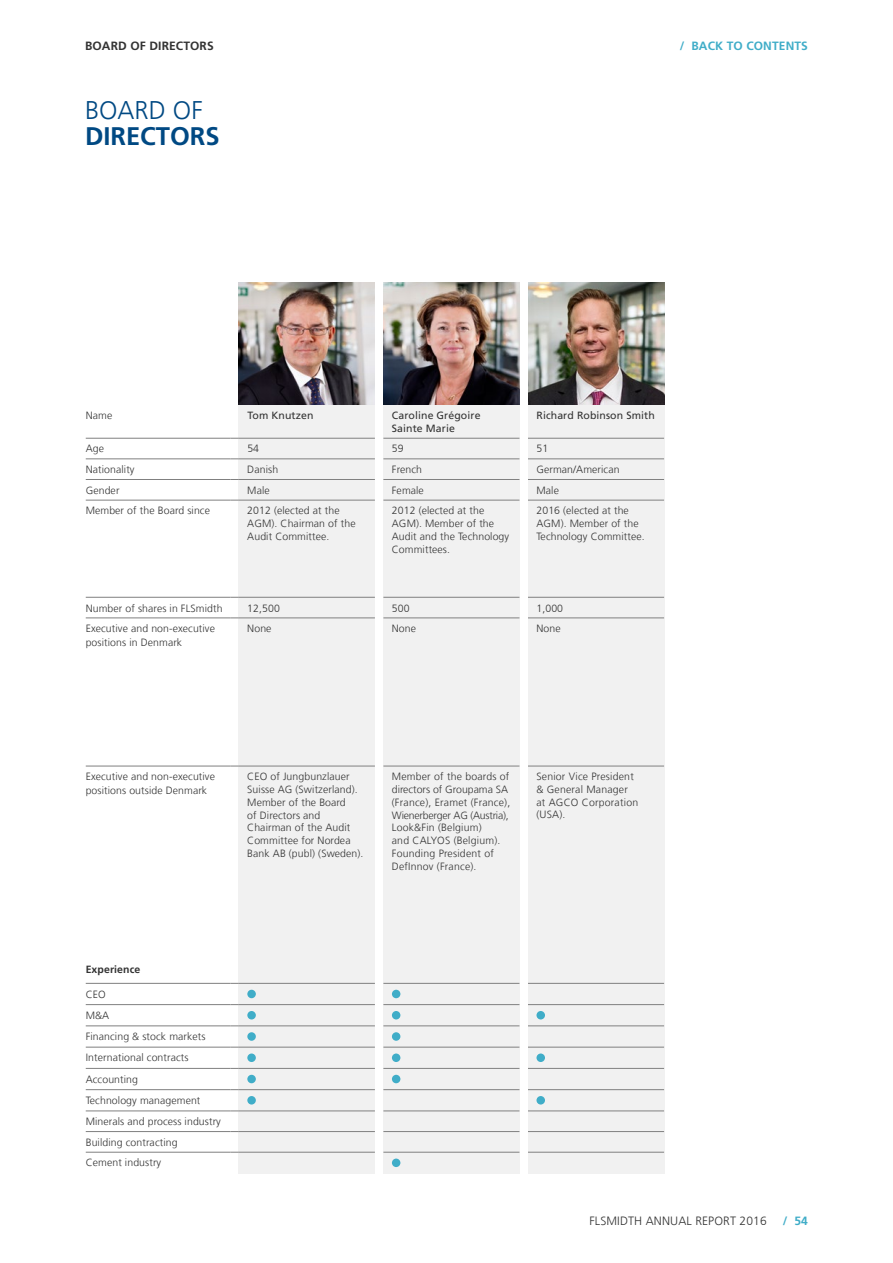
<style>
.page{position:relative;width:893px;height:1263px;background:#fff}
.page>*{position:absolute;margin:0;border:0;box-sizing:border-box;transform-origin:0 0}
.t1{font:700 25.5px "Frutiger LT Com";color:#004983}
.t2{font:300 25.5px "Frutiger LT Com";color:#004983}
.t3{font:300 12px "Frutiger LT Com";letter-spacing:.01em;color:#333}
.t4{font:700 12px "Frutiger LT Com";letter-spacing:.01em;color:#40adc8}
.t5{font:700 12px "Frutiger LT Com";letter-spacing:.01em;color:#333}
.t6{font:300 10.5px/12.8px "Frutiger LT Com";letter-spacing:.01em;color:#333}
.t7{font:10.5px/12.8px "Frutiger LT Com";letter-spacing:.01em;color:#333}
.t8{font:700 10.5px "Frutiger LT Com";letter-spacing:.01em;color:#333}
</style>
<div class="page">
<img style="left:239px;top:283px;width:136px;height:122px">
<img style="left:383px;top:283px;width:136px;height:122px">
<img style="left:528px;top:283px;width:136px;height:122px">
<div style="left:239px;top:405px;width:136px;height:769px;background:#f1f1f1"></div>
<div style="left:383px;top:405px;width:136px;height:769px;background:#f1f1f1"></div>
<div style="left:528px;top:405px;width:136px;height:769px;background:#f1f1f1"></div>
<hr style="left:86px;top:438px;width:144px;height:1px;background:#808080">
<hr style="left:86px;top:459px;width:144px;height:1px;background:#808080">
<hr style="left:86px;top:479px;width:144px;height:1px;background:#808080">
<hr style="left:86px;top:500px;width:144px;height:1px;background:#808080">
<hr style="left:86px;top:597px;width:144px;height:1px;background:#808080">
<hr style="left:86px;top:618px;width:144px;height:1px;background:#808080">
<hr style="left:239px;top:438px;width:136px;height:1px;background:#808080">
<hr style="left:239px;top:459px;width:136px;height:1px;background:#808080">
<hr style="left:239px;top:479px;width:136px;height:1px;background:#808080">
<hr style="left:239px;top:500px;width:136px;height:1px;background:#808080">
<hr style="left:239px;top:597px;width:136px;height:1px;background:#808080">
<hr style="left:239px;top:618px;width:136px;height:1px;background:#808080">
<hr style="left:383px;top:438px;width:136px;height:1px;background:#808080">
<hr style="left:383px;top:459px;width:136px;height:1px;background:#808080">
<hr style="left:383px;top:479px;width:136px;height:1px;background:#808080">
<hr style="left:383px;top:500px;width:136px;height:1px;background:#808080">
<hr style="left:383px;top:597px;width:136px;height:1px;background:#808080">
<hr style="left:383px;top:618px;width:136px;height:1px;background:#808080">
<hr style="left:528px;top:438px;width:136px;height:1px;background:#808080">
<hr style="left:528px;top:459px;width:136px;height:1px;background:#808080">
<hr style="left:528px;top:479px;width:136px;height:1px;background:#808080">
<hr style="left:528px;top:500px;width:136px;height:1px;background:#808080">
<hr style="left:528px;top:597px;width:136px;height:1px;background:#808080">
<hr style="left:528px;top:618px;width:136px;height:1px;background:#808080">
<hr style="left:86px;top:766px;width:144px;height:1px;background:#808080">
<hr style="left:239px;top:766px;width:136px;height:1px;background:#808080">
<hr style="left:383px;top:766px;width:136px;height:1px;background:#808080">
<hr style="left:528px;top:766px;width:136px;height:1px;background:#808080">
<hr style="left:86px;top:983px;width:144px;height:1px;background:#808080">
<hr style="left:239px;top:983px;width:136px;height:1px;background:#808080">
<hr style="left:383px;top:983px;width:136px;height:1px;background:#808080">
<hr style="left:528px;top:983px;width:136px;height:1px;background:#808080">
<hr style="left:86px;top:1004px;width:144px;height:1px;background:#808080">
<hr style="left:239px;top:1004px;width:136px;height:1px;background:#808080">
<hr style="left:383px;top:1004px;width:136px;height:1px;background:#808080">
<hr style="left:528px;top:1004px;width:136px;height:1px;background:#808080">
<hr style="left:86px;top:1025px;width:144px;height:1px;background:#808080">
<hr style="left:239px;top:1025px;width:136px;height:1px;background:#808080">
<hr style="left:383px;top:1025px;width:136px;height:1px;background:#808080">
<hr style="left:528px;top:1025px;width:136px;height:1px;background:#808080">
<hr style="left:86px;top:1047px;width:144px;height:1px;background:#808080">
<hr style="left:239px;top:1047px;width:136px;height:1px;background:#808080">
<hr style="left:383px;top:1047px;width:136px;height:1px;background:#808080">
<hr style="left:528px;top:1047px;width:136px;height:1px;background:#808080">
<hr style="left:86px;top:1068px;width:144px;height:1px;background:#808080">
<hr style="left:239px;top:1068px;width:136px;height:1px;background:#808080">
<hr style="left:383px;top:1068px;width:136px;height:1px;background:#808080">
<hr style="left:528px;top:1068px;width:136px;height:1px;background:#808080">
<hr style="left:86px;top:1089px;width:144px;height:1px;background:#808080">
<hr style="left:239px;top:1089px;width:136px;height:1px;background:#808080">
<hr style="left:383px;top:1089px;width:136px;height:1px;background:#808080">
<hr style="left:528px;top:1089px;width:136px;height:1px;background:#808080">
<hr style="left:86px;top:1111px;width:144px;height:1px;background:#808080">
<hr style="left:239px;top:1111px;width:136px;height:1px;background:#808080">
<hr style="left:383px;top:1111px;width:136px;height:1px;background:#808080">
<hr style="left:528px;top:1111px;width:136px;height:1px;background:#808080">
<hr style="left:86px;top:1131px;width:144px;height:1px;background:#808080">
<hr style="left:239px;top:1131px;width:136px;height:1px;background:#808080">
<hr style="left:383px;top:1131px;width:136px;height:1px;background:#808080">
<hr style="left:528px;top:1131px;width:136px;height:1px;background:#808080">
<hr style="left:86px;top:1152px;width:144px;height:1px;background:#808080">
<hr style="left:239px;top:1152px;width:136px;height:1px;background:#808080">
<hr style="left:383px;top:1152px;width:136px;height:1px;background:#808080">
<hr style="left:528px;top:1152px;width:136px;height:1px;background:#808080">
<div style="left:247px;top:990px;width:9px;height:8px;background:#40adc8;border-radius:50%"></div>
<div style="left:392px;top:990px;width:8px;height:8px;background:#40adc8;border-radius:50%"></div>
<div style="left:247px;top:1011px;width:9px;height:8px;background:#40adc8;border-radius:50%"></div>
<div style="left:392px;top:1011px;width:8px;height:8px;background:#40adc8;border-radius:50%"></div>
<div style="left:536px;top:1011px;width:9px;height:8px;background:#40adc8;border-radius:50%"></div>
<div style="left:247px;top:1032px;width:9px;height:9px;background:#40adc8;border-radius:50%"></div>
<div style="left:392px;top:1032px;width:8px;height:9px;background:#40adc8;border-radius:50%"></div>
<div style="left:247px;top:1053px;width:9px;height:9px;background:#40adc8;border-radius:50%"></div>
<div style="left:392px;top:1053px;width:8px;height:9px;background:#40adc8;border-radius:50%"></div>
<div style="left:536px;top:1053px;width:9px;height:9px;background:#40adc8;border-radius:50%"></div>
<div style="left:247px;top:1075px;width:9px;height:8px;background:#40adc8;border-radius:50%"></div>
<div style="left:392px;top:1075px;width:8px;height:8px;background:#40adc8;border-radius:50%"></div>
<div style="left:247px;top:1096px;width:9px;height:8px;background:#40adc8;border-radius:50%"></div>
<div style="left:536px;top:1096px;width:9px;height:8px;background:#40adc8;border-radius:50%"></div>
<div style="left:392px;top:1158px;width:8px;height:9px;background:#40adc8;border-radius:50%"></div>
<p class="t5" style="left:85px;top:39px;width:130px">BOARD OF DIRECTORS</p>
<h1 class="t2" style="left:85px;top:95px;width:119px">BOARD OF</h1>
<h1 class="t1" style="left:85px;top:121px;width:136px">DIRECTORS</h1>
<p class="t4" style="left:680px;top:39px;width:130px">/ BACK TO CONTENTS</p>
<p class="t6" style="left:86px;top:409px;width:28px">Name</p>
<p class="t7" style="left:247px;top:409px;width:68px">Tom Knutzen</p>
<p class="t7" style="left:392px;top:409px;width:90px">Caroline Grégoire<br>Sainte Marie</p>
<p class="t7" style="left:536px;top:409px;width:120px">Richard Robinson Smith</p>
<p class="t6" style="left:86px;top:442px;width:20px">Age</p>
<p class="t6" style="left:247px;top:442px;width:13px">54</p>
<p class="t6" style="left:392px;top:442px;width:13px">59</p>
<p class="t6" style="left:536px;top:442px;width:13px">51</p>
<p class="t6" style="left:86px;top:463px;width:50px">Nationality</p>
<p class="t6" style="left:247px;top:463px;width:32px">Danish</p>
<p class="t6" style="left:392px;top:463px;width:32px">French</p>
<p class="t6" style="left:536px;top:463px;width:85px">German/American</p>
<p class="t6" style="left:86px;top:484px;width:35px">Gender</p>
<p class="t6" style="left:247px;top:484px;width:24px">Male</p>
<p class="t6" style="left:392px;top:484px;width:34px">Female</p>
<p class="t6" style="left:536px;top:484px;width:24px">Male</p>
<p class="t6" style="left:86px;top:504px;width:126px">Member of the Board since</p>
<p class="t6" style="left:247px;top:504px;width:110px">2012 (elected at the<br>AGM). Chairman of the<br>Audit Committee.</p>
<p class="t6" style="left:392px;top:504px;width:119px">2012 (elected at the<br>AGM). Member of the<br>Audit and the Technology<br>Committees.</p>
<p class="t6" style="left:536px;top:504px;width:110px">2016 (elected at the<br>AGM). Member of the<br>Technology Committee.</p>
<p class="t6" style="left:86px;top:601px;width:138px">Number of shares in FLSmidth</p>
<p class="t6" style="left:247px;top:601px;width:34px">12,500</p>
<p class="t6" style="left:392px;top:601px;width:19px">500</p>
<p class="t6" style="left:536px;top:601px;width:28px">1,000</p>
<p class="t6" style="left:86px;top:622px;width:131px;line-height:13.5px">Executive and non-executive positions in Denmark</p>
<p class="t6" style="left:247px;top:622px;width:26px">None</p>
<p class="t6" style="left:392px;top:622px;width:26px">None</p>
<p class="t6" style="left:536px;top:622px;width:26px">None</p>
<p class="t6" style="left:86px;top:770px;width:131px;line-height:13.5px">Executive and non-executive positions outside Denmark</p>
<p class="t6" style="left:247px;top:770px;width:118px">CEO of Jungbunzlauer<br>Suisse AG (Switzerland).<br>Member of the Board<br>of Directors and<br>Chairman of the Audit<br>Committee for Nordea<br>Bank AB (publ) (Sweden).</p>
<p class="t6" style="left:392px;top:770px;width:120px">Member of the boards of directors of Groupama SA (France), Eramet (France),<br>Wienerberger AG (Austria),<br>Look&amp;Fin (Belgium)<br>and CALYOS (Belgium).<br>Founding President of<br>DefInnov (France).</p>
<p class="t6" style="left:536px;top:770px;width:103px">Senior Vice President &amp; General Manager at AGCO Corporation (USA).</p>
<p class="t8" style="left:86px;top:963px;width:56px">Experience</p>
<p class="t6" style="left:86px;top:983px;width:137px;line-height:21.1px">CEO<br>M&amp;A<br>Financing &amp; stock markets<br>International contracts<br>Accounting<br>Technology management<br>Minerals and process industry<br>Building contracting<br>Cement industry</p>
<p class="t3" style="left:589px;top:1214px;width:179px">FLSMIDTH ANNUAL REPORT 2016</p>
<p class="t4" style="left:783px;top:1214px;width:27px">/ 54</p>
</div>
